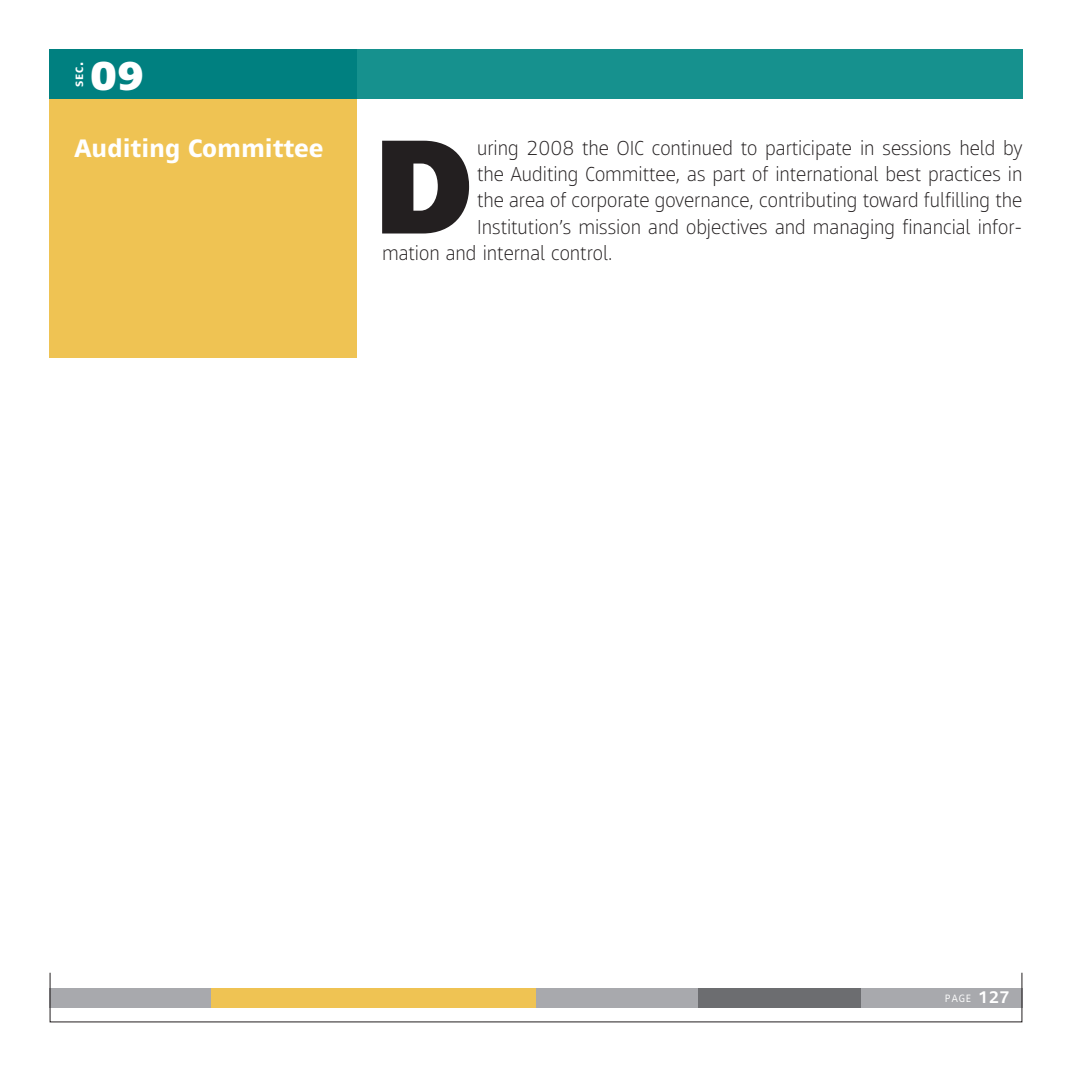
<style>
.page{position:relative;width:1072px;height:1072px;background:#fff}
.page>*{position:absolute;margin:0;border:0;box-sizing:border-box;transform-origin:0 0}
.Texto_base_sin_san{font:900 139.12px "Mayberry Pro";color:#231f20}
.t1{font:900 42px "Mayberry Pro";color:#fff}
.Mensaje_del_direct{font:700 26.25px "Mayberry Pro";color:#fff}
.Texto_base_sin_san-2{font:300 21px "Mayberry Pro";color:#231f20}
.t2{font:11.03px "Mayberry Pro";color:#fff}
.t3{font:700 11.03px "Mayberry Pro";color:#fff}
.s1{font-size:15.75px}
.s2{font-weight:600;font-size:17.5px}
</style>
<div class="page">
<div style="left:50px;top:987px;width:162px;height:20px;background:#a8a9ad"></div>
<div style="left:536px;top:987px;width:162px;height:20px;background:#a8a9ad"></div>
<div style="left:860px;top:987px;width:162px;height:20px;background:#a8a9ad"></div>
<div style="left:698px;top:987px;width:162px;height:20px;background:#6c6d70"></div>
<div style="left:212px;top:987px;width:324px;height:20px;background:#efc353"></div>
<div style="left:50px;top:99px;width:307px;height:258px;background:#efc353"></div>
<div style="left:50px;top:50px;width:972px;height:49px;background:#16918e"></div>
<div style="left:50px;top:50px;width:307px;height:49px;background:#008080"></div>
<p class="t3" style="left:72px;top:87px;width:27px;rotate:-90deg">sec<span class="s1">.</span></p>
<p class="t1" style="left:90px;top:51px;width:55px">09</p>
<p class="Mensaje_del_direct" style="left:74px;top:130px;width:250px">Auditing Committee</p>
<p class="Texto_base_sin_san" style="left:372px;top:103px;width:102px">D</p>
<p class="Texto_base_sin_san-2" style="left:477px;top:135px;width:547px">uring 2008 the OIC continued to participate in sessions held by</p>
<p class="Texto_base_sin_san-2" style="left:477px;top:161px;width:547px">the Auditing Committee, as part of international best practices in</p>
<p class="Texto_base_sin_san-2" style="left:477px;top:187px;width:546px">the area of corporate governance, contributing toward fulfilling the</p>
<p class="Texto_base_sin_san-2" style="left:477px;top:214px;width:546px">Institution’s mission and objectives and managing financial infor-</p>
<p class="Texto_base_sin_san-2" style="left:382px;top:240px;width:232px">mation and internal control.</p>
<p class="t2" style="left:945px;top:990px;width:66px">page <span class="s2">127</span></p>
</div>
